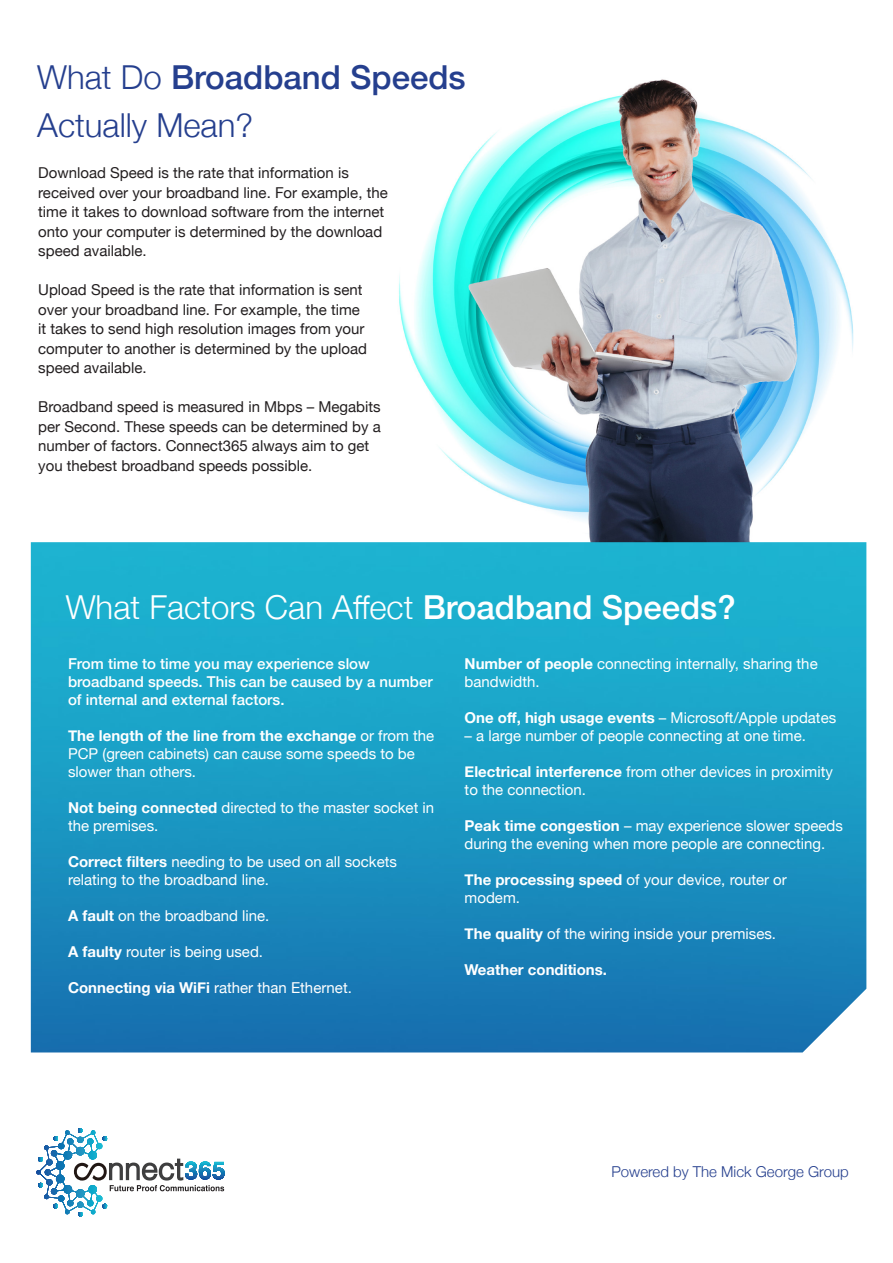
<style>
.page{position:relative;width:893px;height:1263px;background:#fff}
.page>*{position:absolute;margin:0;border:0;box-sizing:border-box;transform-origin:0 0}
.t1{font:300 33px "Helvetica Neue";color:#fff}
.t2{font:500 33px "Helvetica Neue";color:#253f8e}
.t3{font:300 33px "Helvetica Neue";color:#253f8e}
.t4{font:15px "Helvetica Neue";color:#fff}
.t5{font:15px/19.5px "Helvetica Neue";color:#231f20}
.t6{font:500 15px/18px "Helvetica Neue";color:#fff}
.t7{font:700 15px "Helvetica Neue";color:#fff}
.t8{font:300 15px "Helvetica Neue";color:#253f8e}
.s1{font-weight:300}
.s2{font-weight:500}
.s3{font-weight:400}
.s4{font-weight:700}
</style>
<div class="page">
<img style="left:399px;top:79px;width:468px;height:468px">
<img style="left:31px;top:542px;width:835px;height:510px">
<hr style="left:36px;top:1130px;width:1px;height:85px;background:#144b9d">
<hr style="left:37px;top:1130px;width:1px;height:85px;background:#154d9e">
<hr style="left:38px;top:1130px;width:1px;height:85px;background:#144f9e">
<hr style="left:39px;top:1130px;width:1px;height:85px;background:#13509f">
<hr style="left:40px;top:1130px;width:1px;height:85px;background:#1252a0">
<hr style="left:41px;top:1130px;width:1px;height:85px;background:#1054a1">
<hr style="left:42px;top:1130px;width:1px;height:85px;background:#1155a1">
<hr style="left:43px;top:1130px;width:1px;height:85px;background:#1357a2">
<hr style="left:44px;top:1130px;width:1px;height:85px;background:#1558a3">
<hr style="left:45px;top:1130px;width:1px;height:85px;background:#185aa4">
<hr style="left:46px;top:1130px;width:1px;height:85px;background:#1a5ba5">
<hr style="left:47px;top:1130px;width:1px;height:85px;background:#135da6">
<hr style="left:48px;top:1130px;width:1px;height:85px;background:#1e5fa6">
<hr style="left:49px;top:1130px;width:1px;height:85px;background:#1e60a6">
<hr style="left:50px;top:1130px;width:1px;height:85px;background:#1d62a8">
<hr style="left:51px;top:1130px;width:1px;height:85px;background:#1d64a9">
<hr style="left:52px;top:1130px;width:1px;height:85px;background:#1c65aa">
<hr style="left:53px;top:1130px;width:1px;height:85px;background:#1866aa">
<hr style="left:54px;top:1130px;width:1px;height:85px;background:#1668ab">
<hr style="left:55px;top:1130px;width:1px;height:85px;background:#156aac">
<hr style="left:56px;top:1130px;width:1px;height:85px;background:#146cad">
<hr style="left:57px;top:1130px;width:1px;height:85px;background:#156cad">
<hr style="left:58px;top:1130px;width:1px;height:85px;background:#126eae">
<hr style="left:59px;top:1130px;width:1px;height:85px;background:#1070af">
<hr style="left:60px;top:1130px;width:1px;height:85px;background:#0e71b0">
<hr style="left:61px;top:1130px;width:1px;height:85px;background:#0c73b0">
<hr style="left:62px;top:1130px;width:1px;height:85px;background:#0b74b1">
<hr style="left:63px;top:1130px;width:1px;height:85px;background:#0b76b2">
<hr style="left:64px;top:1130px;width:1px;height:85px;background:#0c78b3">
<hr style="left:65px;top:1130px;width:1px;height:85px;background:#0d79b4">
<hr style="left:66px;top:1130px;width:1px;height:85px;background:#0e7bb5">
<hr style="left:67px;top:1130px;width:1px;height:85px;background:#147db5">
<hr style="left:68px;top:1130px;width:1px;height:85px;background:#147eb6">
<hr style="left:69px;top:1130px;width:1px;height:85px;background:#1580b7">
<hr style="left:70px;top:1130px;width:1px;height:85px;background:#1581b8">
<hr style="left:71px;top:1130px;width:1px;height:85px;background:#1883b8">
<hr style="left:72px;top:1130px;width:1px;height:85px;background:#1885b9">
<hr style="left:73px;top:1130px;width:1px;height:85px;background:#1a86ba">
<hr style="left:74px;top:1130px;width:1px;height:85px;background:#1c88bb">
<hr style="left:75px;top:1130px;width:1px;height:85px;background:#1e8abc">
<hr style="left:76px;top:1130px;width:1px;height:85px;background:#218cbc">
<hr style="left:77px;top:1130px;width:1px;height:85px;background:#198ebe">
<hr style="left:78px;top:1130px;width:1px;height:85px;background:#208fbe">
<hr style="left:79px;top:1130px;width:1px;height:85px;background:#2091bf">
<hr style="left:80px;top:1130px;width:1px;height:85px;background:#2293c0">
<hr style="left:81px;top:1130px;width:1px;height:85px;background:#2295c1">
<hr style="left:82px;top:1130px;width:1px;height:85px;background:#2296c1">
<hr style="left:83px;top:1130px;width:1px;height:85px;background:#1e99c3">
<hr style="left:84px;top:1130px;width:1px;height:85px;background:#1c9ac4">
<hr style="left:85px;top:1130px;width:1px;height:85px;background:#199cc5">
<hr style="left:86px;top:1130px;width:1px;height:85px;background:#179ec5">
<hr style="left:87px;top:1130px;width:1px;height:85px;background:#149fc6">
<hr style="left:88px;top:1130px;width:1px;height:85px;background:#17a1c7">
<hr style="left:89px;top:1130px;width:1px;height:85px;background:#12a3c8">
<hr style="left:90px;top:1130px;width:1px;height:85px;background:#0fa4c9">
<hr style="left:91px;top:1130px;width:1px;height:85px;background:#0da6ca">
<hr style="left:92px;top:1130px;width:1px;height:85px;background:#0ca8ca">
<hr style="left:93px;top:1130px;width:1px;height:85px;background:#0caacc">
<hr style="left:94px;top:1130px;width:1px;height:85px;background:#10accd">
<hr style="left:95px;top:1130px;width:1px;height:85px;background:#12aece">
<hr style="left:96px;top:1130px;width:1px;height:85px;background:#18b0ce">
<hr style="left:97px;top:1130px;width:1px;height:85px;background:#1cb2cf">
<hr style="left:98px;top:1130px;width:1px;height:85px;background:#14b4d0">
<hr style="left:99px;top:1130px;width:1px;height:85px;background:#16b6d1">
<hr style="left:100px;top:1130px;width:1px;height:85px;background:#18b8d2">
<hr style="left:101px;top:1130px;width:1px;height:85px;background:#1abad3">
<hr style="left:102px;top:1130px;width:1px;height:85px;background:#1cbcd4">
<svg style="left:51px;top:1136px;width:174px;height:73px"></svg>
<p class="t2" style="left:37px;top:50px;width:430px"><span class="s1">What Do</span> Broadband Speeds</p>
<p class="t3" style="left:37px;top:98px;width:217px">Actually Mean?</p>
<p class="t5" style="left:38px;top:164px;width:312px">Download Speed is the rate that information is</p>
<p class="t5" style="left:38px;top:183px;width:351px">received over your broadband line. For example, the</p>
<p class="t5" style="left:38px;top:203px;width:347px">time it takes to download software from the internet</p>
<p class="t5" style="left:38px;top:222px;width:345px">onto your computer is determined by the download</p>
<p class="t5" style="left:38px;top:242px;width:110px">speed available.</p>
<p class="t5" style="left:38px;top:281px;width:330px">Upload Speed is the rate that information is sent over your broadband line. For example, the time it takes to send high resolution images from your computer to another is determined by the upload speed available.</p>
<p class="t5" style="left:38px;top:398px;width:344px">Broadband speed is measured in Mbps – Megabits</p>
<p class="t5" style="left:38px;top:417px;width:344px">per Second. These speeds can be determined by a</p>
<p class="t5" style="left:38px;top:437px;width:332px">number of factors. Connect365 always aim to get you thebest broadband speeds possible.</p>
<p class="t1" style="left:66px;top:581px;width:671px">What Factors Can Affect <span class="s2">Broadband Speeds?</span></p>
<p class="t6" style="left:68px;top:653px;width:366px">From time to time you may experience slow broadband speeds. This can be caused by a number of internal and external factors.</p>
<p class="t7" style="left:68px;top:724px;width:368px">The length of the line from the exchange <span class="s3">or from the</span></p>
<p class="t4" style="left:68px;top:743px;width:348px">PCP (green cabinets) can cause some speeds to be</p>
<p class="t4" style="left:68px;top:761px;width:130px">slower than others.</p>
<p class="t4" style="left:68px;top:797px;width:368px"><span class="s4">Not being connected</span> directed to the master socket in</p>
<p class="t4" style="left:68px;top:815px;width:92px">the premises.</p>
<p class="t4" style="left:68px;top:851px;width:330px"><span class="s4">Correct filters</span> needing to be used on all sockets</p>
<p class="t4" style="left:68px;top:869px;width:202px">relating to the broadband line.</p>
<p class="t4" style="left:68px;top:905px;width:203px"><span class="s4">A fault</span> on the broadband line.</p>
<p class="t4" style="left:68px;top:941px;width:197px"><span class="s4">A faulty</span> router is being used.</p>
<p class="t4" style="left:68px;top:977px;width:285px"><span class="s4">Connecting via WiFi</span> rather than Ethernet.</p>
<p class="t4" style="left:465px;top:653px;width:355px"><span class="s4">Number of people</span> connecting internally, sharing the</p>
<p class="t4" style="left:465px;top:671px;width:77px">bandwidth.</p>
<p class="t4" style="left:465px;top:707px;width:373px"><span class="s4">One off, high usage events</span> – Microsoft/Apple updates</p>
<p class="t4" style="left:465px;top:725px;width:343px">– a large number of people connecting at one time.</p>
<p class="t4" style="left:465px;top:761px;width:370px"><span class="s4">Electrical interference</span> from other devices in proximity</p>
<p class="t4" style="left:465px;top:779px;width:123px">to the connection.</p>
<p class="t4" style="left:465px;top:815px;width:380px"><span class="s4">Peak time congestion</span> – may experience slower speeds</p>
<p class="t4" style="left:465px;top:833px;width:362px">during the evening when more people are connecting.</p>
<p class="t4" style="left:465px;top:869px;width:324px"><span class="s4">The processing speed</span> of your device, router or</p>
<p class="t4" style="left:465px;top:887px;width:57px">modem.</p>
<p class="t4" style="left:465px;top:923px;width:313px"><span class="s4">The quality</span> of the wiring inside your premises.</p>
<p class="t7" style="left:465px;top:958px;width:144px">Weather conditions.</p>
<p class="t8" style="left:611px;top:1160px;width:239px">Powered by The Mick George Group</p>
</div>
